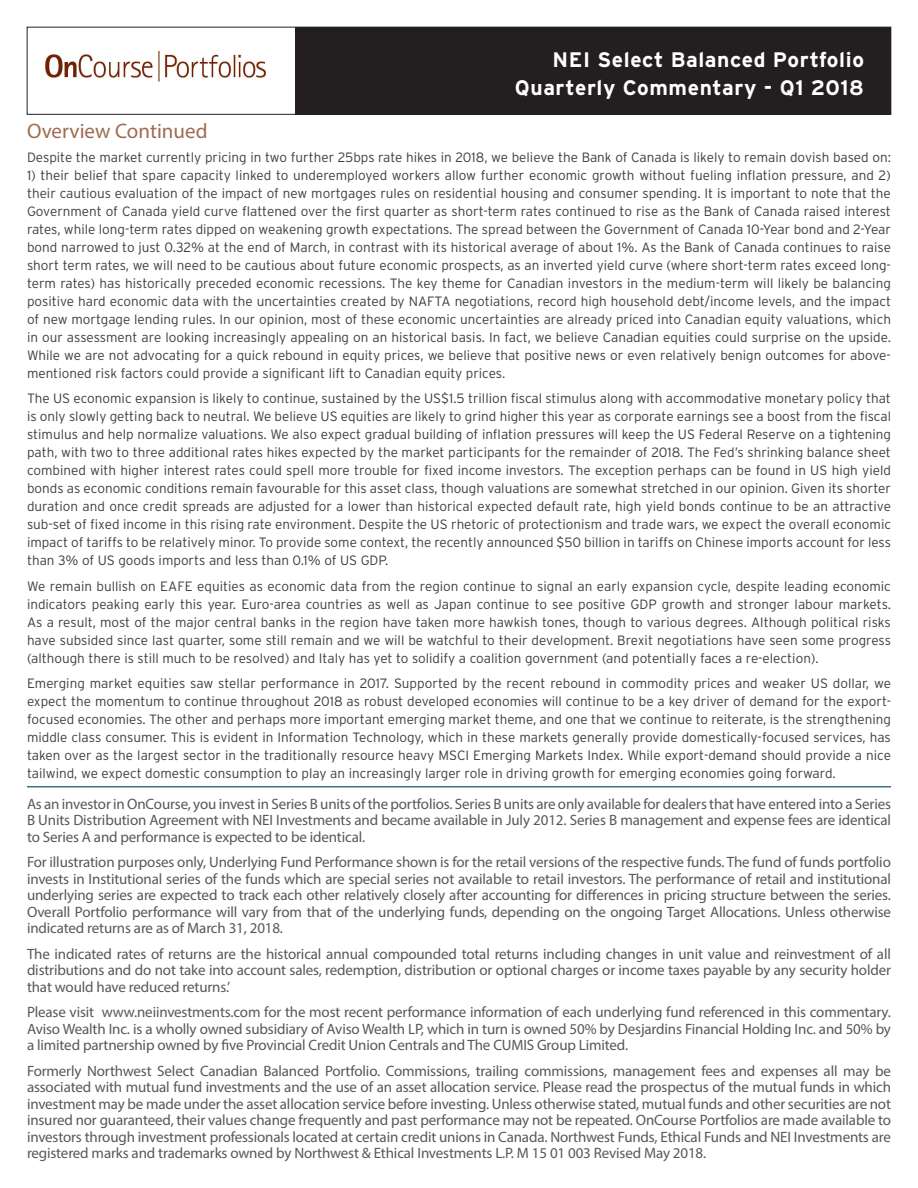
<style>
.page{position:relative;width:918px;height:1188px;background:#fff}
.page>*{position:absolute;margin:0;border:0;box-sizing:border-box;transform-origin:0 0}
.t1{font:700 21px/28.5px "Interstate";letter-spacing:.03em;color:#fff;text-align:right}
.Paragraph_Style_1{font:21px "Myriad Pro";color:#9d6d4f}
.Paragraph_Style_1-2{font:15px/16.5px "Myriad Pro";letter-spacing:-.01em;color:#57585a;text-align:justify}
.body{font:300 13.5px/18px "Interstate";color:#3e3e3f;text-align:justify}
</style>
<div class="page">
<hr style="left:27px;top:786px;width:864px;height:1px;background:#00416a">
<div style="left:27px;top:27px;width:864px;height:87px;background:#231f20"></div>
<div style="left:27px;top:27px;width:267px;height:87px;background:#fff"></div>
<div style="left:27px;top:27px;width:864px;height:87px;border:1px solid #231f20"></div>
<img style="left:45px;top:51px;width:221px;height:31px">
<p class="t1" style="left:515px;top:45px;width:351px">NEI Select Balanced Portfolio<br>Quarterly Commentary - Q1 2018</p>
<p class="Paragraph_Style_1" style="left:27px;top:118px;width:182px">Overview Continued</p>
<p class="body" style="left:27px;top:148px;width:865px">Despite the market currently pricing in two further 25bps rate hikes in 2018, we believe the Bank of Canada is likely to remain dovish based on:</p>
<p class="body" style="left:27px;top:166px;width:866px">1) their belief that spare capacity linked to underemployed workers allow further economic growth without fueling inflation pressure, and 2) their cautious evaluation of the impact of new mortgages rules on residential housing and consumer spending. It is important to note that the Government of Canada yield curve flattened over the first quarter as short-term rates continued to rise as the Bank of Canada raised interest rates, while long-term rates dipped on weakening growth expectations. The spread between the Government of Canada 10-Year bond and 2-Year bond narrowed to just 0.32% at the end of March, in contrast with its historical average of about 1%. As the Bank of Canada continues to raise short term rates, we will need to be cautious about future economic prospects, as an inverted yield curve (where short-term rates exceed long&shy;term rates) has historically preceded economic recessions. The key theme for Canadian investors in the medium-term will likely be balancing positive hard economic data with the uncertainties created by NAFTA negotiations, record high household debt/income levels, and the impact of new mortgage lending rules. In our opinion, most of these economic uncertainties are already priced into Canadian equity valuations, which in our assessment are looking increasingly appealing on an historical basis. In fact, we believe Canadian equities could surprise on the upside.<br>While we are not advocating for a quick rebound in equity prices, we believe that positive news or even relatively benign outcomes for above&shy;mentioned risk factors could provide a significant lift to Canadian equity prices.</p>
<p class="body" style="left:27px;top:389px;width:866px">The US economic expansion is likely to continue, sustained by the US$1.5 trillion fiscal stimulus along with accommodative monetary policy that is only slowly getting back to neutral. We believe US equities are likely to grind higher this year as corporate earnings see a boost from the fiscal stimulus and help normalize valuations. We also expect gradual building of inflation pressures will keep the US Federal Reserve on a tightening path, with two to three additional rates hikes expected by the market participants for the remainder of 2018. The Fed’s shrinking balance sheet combined with higher interest rates could spell more trouble for fixed income investors. The exception perhaps can be found in US high yield bonds as economic conditions remain favourable for this asset class, though valuations are somewhat stretched in our opinion. Given its shorter duration and once credit spreads are adjusted for a lower than historical expected default rate, high yield bonds continue to be an attractive sub-set of fixed income in this rising rate environment. Despite the US rhetoric of protectionism and trade wars, we expect the overall economic impact of tariffs to be relatively minor. To provide some context, the recently announced $50 billion in tariffs on Chinese imports account for less than 3% of US goods imports and less than 0.1% of US GDP.</p>
<p class="body" style="left:27px;top:577px;width:866px">We remain bullish on EAFE equities as economic data from the region continue to signal an early expansion cycle, despite leading economic indicators peaking early this year. Euro-area countries as well as Japan continue to see positive GDP growth and stronger labour markets.<br>As a result, most of the major central banks in the region have taken more hawkish tones, though to various degrees. Although political risks have subsided since last quarter, some still remain and we will be watchful to their development. Brexit negotiations have seen some progress (although there is still much to be resolved) and Italy has yet to solidify a coalition government (and potentially faces a re-election).</p>
<p class="body" style="left:27px;top:674px;width:866px">Emerging market equities saw stellar performance in 2017. Supported by the recent rebound in commodity prices and weaker US dollar, we expect the momentum to continue throughout 2018 as robust developed economies will continue to be a key driver of demand for the export&shy;focused economies. The other and perhaps more important emerging market theme, and one that we continue to reiterate, is the strengthening middle class consumer. This is evident in Information Technology, which in these markets generally provide domestically-focused services, has taken over as the largest sector in the traditionally resource heavy MSCI Emerging Markets Index. While export-demand should provide a nice tailwind, we expect domestic consumption to play an increasingly larger role in driving growth for emerging economies going forward.</p>
<p class="Paragraph_Style_1-2" style="left:27px;top:795px;width:866px">As an investor in OnCourse, you invest in Series B units of the portfolios. Series B units are only available for dealers that have entered into a Series B Units Distribution Agreement with NEI Investments and became available in July 2012. Series B management and expense fees are identical to Series A and performance is expected to be identical.</p>
<p class="Paragraph_Style_1-2" style="left:27px;top:854px;width:866px">For illustration purposes only, Underlying Fund Performance shown is for the retail versions of the respective funds. The fund of funds portfolio invests in Institutional series of the funds which are special series not available to retail investors. The performance of retail and institutional underlying series are expected to track each other relatively closely after accounting for differences in pricing structure between the series.<br>Overall Portfolio performance will vary from that of the underlying funds, depending on the ongoing Target Allocations. Unless otherwise indicated returns are as of March 31, 2018.</p>
<p class="Paragraph_Style_1-2" style="left:27px;top:945px;width:866px">The indicated rates of returns are the historical annual compounded total returns including changes in unit value and reinvestment of all distributions and do not take into account sales, redemption, distribution or optional charges or income taxes payable by any security holder that would have reduced returns.’</p>
<p class="Paragraph_Style_1-2" style="left:27px;top:1004px;width:866px">Please visit www.neiinvestments.com for the most recent performance information of each underlying fund referenced in this commentary.<br>Aviso Wealth Inc. is a wholly owned subsidiary of Aviso Wealth LP, which in turn is owned 50% by Desjardins Financial Holding Inc. and 50% by a limited partnership owned by five Provincial Credit Union Centrals and The CUMIS Group Limited.</p>
<p class="Paragraph_Style_1-2" style="left:27px;top:1062px;width:866px">Formerly Northwest Select Canadian Balanced Portfolio. Commissions, trailing commissions, management fees and expenses all may be associated with mutual fund investments and the use of an asset allocation service. Please read the prospectus of the mutual funds in which investment may be made under the asset allocation service before investing. Unless otherwise stated, mutual funds and other securities are not insured nor guaranteed, their values change frequently and past performance may not be repeated. OnCourse Portfolios are made available to investors through investment professionals located at certain credit unions in Canada. Northwest Funds, Ethical Funds and NEI Investments are registered marks and trademarks owned by Northwest &amp; Ethical Investments L.P. M 15 01 003 Revised May 2018.</p>
</div>
